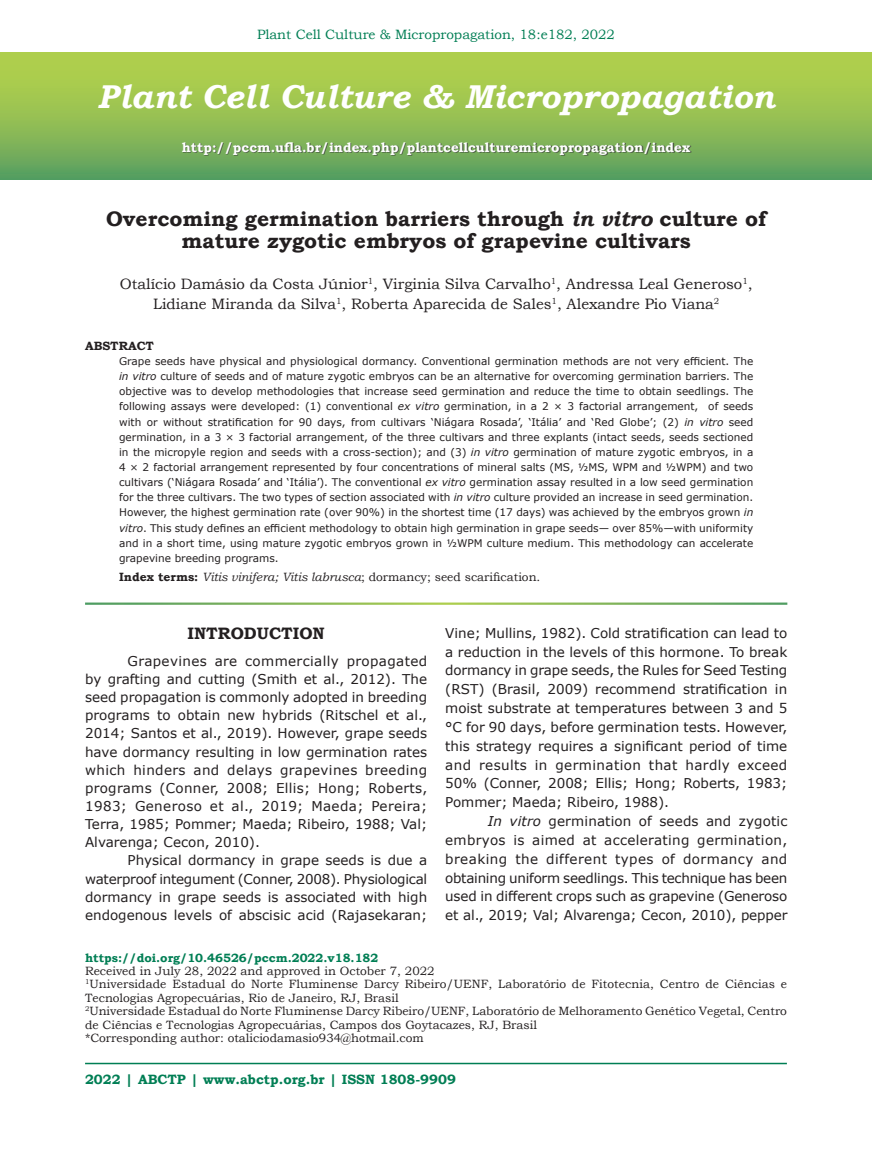
<style>
.page{position:relative;width:872px;height:1149px;background:#fff}
.page>*{position:absolute;margin:0;border:0;box-sizing:border-box;transform-origin:0 0}
.t1{font:italic 700 33px "Bookman Old Style";color:#fff}
.Título_Art{font:700 21px/22.6px "Bookman Old Style";color:#231f20;text-align:center}
.Título_2_Art{font:700 16.5px "Bookman Old Style";color:#231f20}
.Autores_Art{font:15px/19.6px "Bookman Old Style";color:#231f20;text-align:center}
.Corpo_de_Texto_Art{font:13.5px/18.8px "Verdana";color:#231f20;text-align:justify}
.t2{font:700 13.5px "Bookman Old Style";color:#fff}
.t3{font:13.5px "Bookman Old Style";color:#007e54}
.t4{font:700 13.5px "Bookman Old Style";color:#007e54}
.Rodapé_Art{font:12px/13.5px "Bookman Old Style";color:#231f20}
.Termos_Art{font:12px "Bookman Old Style";color:#231f20}
.Espaço_Art{font:700 12px "Bookman Old Style";color:#007e54}
.Título_Resumo{font:700 12px "Bookman Old Style";color:#231f20}
.Resumo{font:10.5px/15.1px "Verdana";color:#231f20;text-align:justify}
.s1{font-style:italic}
.s2{font-weight:700}
</style>
<div class="page">
<svg style="left:0;top:52px;width:872px;height:128px;background:#90bd54"></svg>
<div style="left:183px;top:143px;width:508px;height:12px;background:#383839;opacity:.75"></div>
<hr style="left:85px;top:1062px;width:702px;height:1px;background:#007e54">
<p class="t3" style="left:257px;top:25px;width:359px">Plant Cell Culture &amp; Micropropagation, 18:e182, 2022</p>
<h1 class="t1" style="left:97px;top:72px;width:679px">Plant Cell Culture &amp; Micropropagation</h1>
<p class="t2" style="left:182px;top:137px;width:510px">http://pccm.ufla.br/index.php/plantcellculturemicropropagation/index</p>
<p class="Título_Art" style="left:106px;top:207px;width:661px">Overcoming germination barriers through <span class="s1">in vitro</span> culture of mature zygotic embryos of grapevine cultivars</p>
<p class="Autores_Art" style="left:120px;top:274px;width:634px">Otalício Damásio da Costa Júnior<sup>1</sup>, Virginia Silva Carvalho<sup>1</sup>, Andressa Leal Generoso<sup>1</sup>,<br>Lidiane Miranda da Silva<sup>1</sup>, Roberta Aparecida de Sales<sup>1</sup>, Alexandre Pio Viana<sup>2</sup></p>
<p class="Título_Resumo" style="left:85px;top:337px;width:70px">ABSTRACT</p>
<p class="Resumo" style="left:119px;top:353px;width:635px">Grape seeds have physical and physiological dormancy. Conventional germination methods are not very efficient. The <span class="s1">in vitro</span> culture of seeds and of mature zygotic embryos can be an alternative for overcoming germination barriers. The objective was to develop methodologies that increase seed germination and reduce the time to obtain seedlings. The following assays were developed: (1) conventional <span class="s1">ex vitro</span> germination, in a 2 × 3 factorial arrangement, of seeds with or without stratification for 90 days, from cultivars ‘Niágara Rosada’, ‘Itália’ and ‘Red Globe’; (2) <span class="s1">in vitro</span> seed germination, in a 3 × 3 factorial arrangement, of the three cultivars and three explants (intact seeds, seeds sectioned in the micropyle region and seeds with a cross-section); and (3) <span class="s1">in vitro</span> germination of mature zygotic embryos, in a 4 × 2 factorial arrangement represented by four concentrations of mineral salts (MS, ½MS, WPM and ½WPM) and two cultivars (‘Niágara Rosada’ and ‘Itália’). The conventional <span class="s1">ex vitro</span> germination assay resulted in a low seed germination for the three cultivars. The two types of section associated with <span class="s1">in vitro</span> culture provided an increase in seed germination.<br>However, the highest germination rate (over 90%) in the shortest time (17 days) was achieved by the embryos grown <span class="s1">in vitro</span>. This study defines an efficient methodology to obtain high germination in grape seeds— over 85%—with uniformity and in a short time, using mature zygotic embryos grown in ½WPM culture medium. This methodology can accelerate grapevine breeding programs.</p>
<p class="Termos_Art" style="left:119px;top:569px;width:423px"><span class="s2">Index terms:</span> <span class="s1">Vitis vinifera; Vitis labrusca</span>; dormancy; seed scarification.</p>
<p class="Título_2_Art" style="left:187px;top:621px;width:139px">INTRODUCTION</p>
<p class="Corpo_de_Texto_Art" style="left:85px;top:651px;width:344px;line-height:18.1px;text-indent:43px">Grapevines are commercially propagated by grafting and cutting (Smith et al., 2012). The seed propagation is commonly adopted in breeding programs to obtain new hybrids (Ritschel et al., 2014; Santos et al., 2019). However, grape seeds have dormancy resulting in low germination rates which hinders and delays grapevines breeding programs (Conner, 2008; Ellis; Hong; Roberts, 1983; Generoso et al., 2019; Maeda; Pereira; Terra, 1985; Pommer; Maeda; Ribeiro, 1988; Val; Alvarenga; Cecon, 2010).</p>
<p class="Corpo_de_Texto_Art" style="left:85px;top:851px;width:344px;line-height:18.1px;text-indent:43px">Physical dormancy in grape seeds is due a waterproof integument (Conner, 2008). Physiological dormancy in grape seeds is associated with high endogenous levels of abscisic acid (Rajasekaran;</p>
<p class="Corpo_de_Texto_Art" style="left:445px;top:623px;width:344px">Vine; Mullins, 1982). Cold stratification can lead to a reduction in the levels of this hormone. To break dormancy in grape seeds, the Rules for Seed Testing (RST) (Brasil, 2009) recommend stratification in moist substrate at temperatures between 3 and 5 °C for 90 days, before germination tests. However, this strategy requires a significant period of time and results in germination that hardly exceed 50% (Conner, 2008; Ellis; Hong; Roberts, 1983; Pommer; Maeda; Ribeiro, 1988).</p>
<p class="Corpo_de_Texto_Art" style="left:445px;top:811px;width:344px;text-indent:43px"><span class="s1">In vitro</span> germination of seeds and zygotic embryos is aimed at accelerating germination, breaking the different types of dormancy and obtaining uniform seedlings. This technique has been used in different crops such as grapevine (Generoso et al., 2019; Val; Alvarenga; Cecon, 2010), pepper</p>
<p class="Espaço_Art" style="left:85px;top:948px;width:295px">https://doi.org/10.46526/pccm.2022.v18.182</p>
<p class="Rodapé_Art" style="left:85px;top:963px;width:351px">Received in July 28, 2022 and approved in October 7, 2022</p>
<p class="Rodapé_Art" style="left:85px;top:976px;width:703px"><sup>1</sup>Universidade Estadual do Norte Fluminense Darcy Ribeiro/UENF, Laboratório de Fitotecnia, Centro de Ciências e<br>Tecnologias Agropecuárias, Rio de Janeiro, RJ, Brasil</p>
<p class="Rodapé_Art" style="left:85px;top:1003px;width:703px"><sup>2</sup>Universidade Estadual do Norte Fluminense Darcy Ribeiro/UENF, Laboratório de Melhoramento Genético Vegetal, Centro de Ciências e Tecnologias Agropecuárias, Campos dos Goytacazes, RJ, Brasil</p>
<p class="Rodapé_Art" style="left:85px;top:1030px;width:340px">*Corresponding author: otaliciodamasio934@hotmail.com</p>
<p class="t4" style="left:85px;top:1069px;width:372px">2022 | ABCTP | www.abctp.org.br | ISSN 1808-9909</p>
</div>
